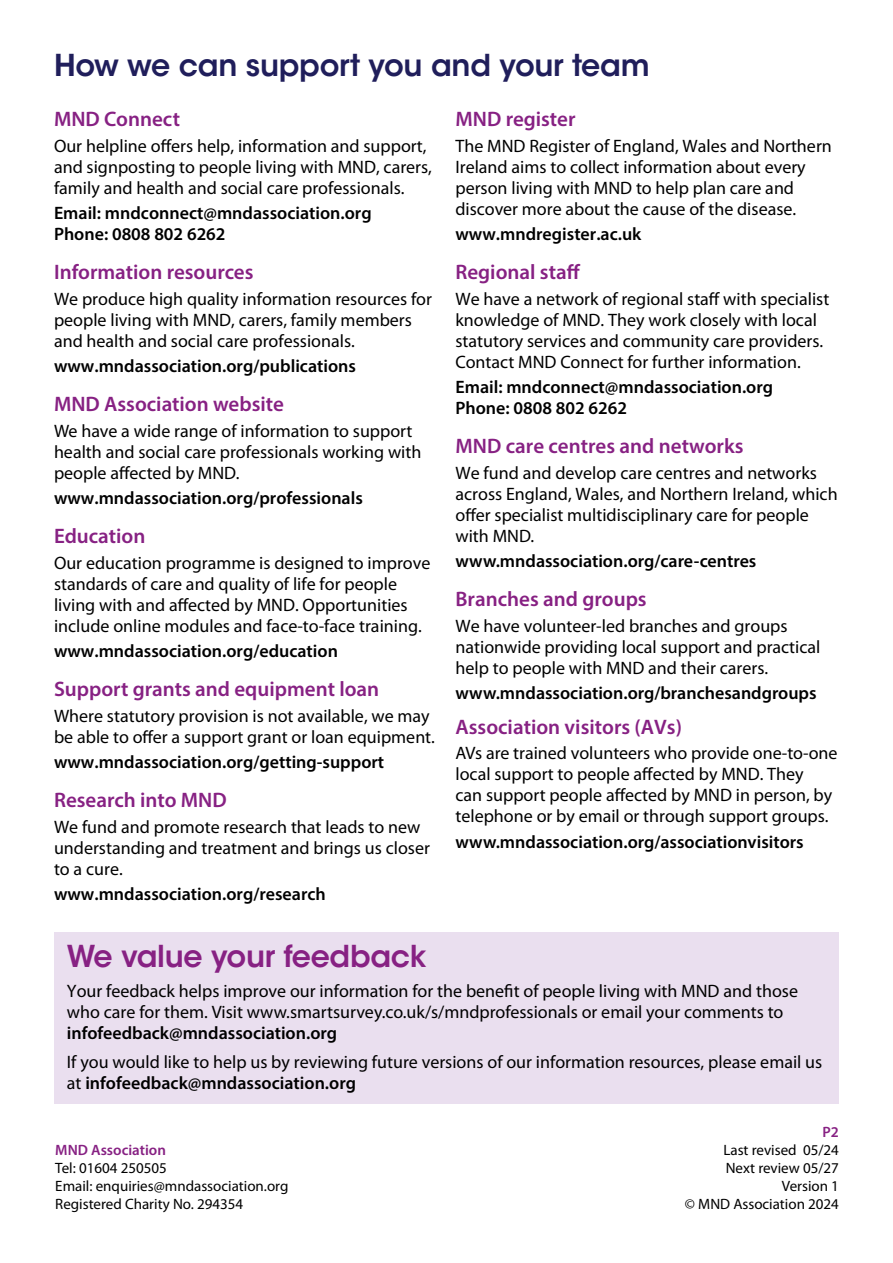
<style>
.page{position:relative;width:893px;height:1263px;background:#fff}
.page>*{position:absolute;margin:0;border:0;box-sizing:border-box;transform-origin:0 0}
.t1{font:600 30px "ITC Avant Garde Std";letter-spacing:-.01em;color:#201e5b}
.t2{font:600 30px "ITC Avant Garde Std";letter-spacing:-.01em;color:#872183}
.t3{font:600 21px "Myriad Pro";color:#872183}
.t4{font:18px/21px "Myriad Pro";color:#000}
.t5{font:600 18px/21px "Myriad Pro";color:#000}
.t6{font:15px/18px "Myriad Pro";color:#000}
.t7{font:600 15px "Myriad Pro";color:#872183}
.s1{font-weight:600}
</style>
<div class="page">
<div style="left:54px;top:932px;width:785px;height:172px;background:#eadfef"></div>
<h1 class="t1" style="left:54px;top:46px;width:597px">How we can support you and your team</h1>
<p class="t3" style="left:54px;top:106px;width:128px">MND Connect</p>
<p class="t4" style="left:54px;top:135px;width:379px">Our helpline offers help, information and support, and signposting to people living with MND, carers, family and health and social care professionals.</p>
<p class="t5" style="left:54px;top:202px;width:319px">Email: mndconnect@mndassociation.org<br>Phone: 0808 802 6262</p>
<p class="t3" style="left:54px;top:259px;width:201px">Information resources</p>
<p class="t4" style="left:54px;top:288px;width:379px">We produce high quality information resources for people living with MND, carers, family members and health and social care professionals.</p>
<p class="t5" style="left:54px;top:355px;width:304px">www.mndassociation.org/publications</p>
<p class="t3" style="left:54px;top:391px;width:231px">MND Association website</p>
<p class="t4" style="left:54px;top:420px;width:369px">We have a wide range of information to support health and social care professionals working with people affected by MND.</p>
<p class="t5" style="left:54px;top:487px;width:310px">www.mndassociation.org/professionals</p>
<p class="t3" style="left:54px;top:523px;width:93px">Education</p>
<p class="t4" style="left:54px;top:552px;width:378px">Our education programme is designed to improve standards of care and quality of life for people living with and affected by MND. Opportunities include online modules and face-to-face training.</p>
<p class="t5" style="left:54px;top:640px;width:286px">www.mndassociation.org/education</p>
<p class="t3" style="left:54px;top:676px;width:327px">Support grants and equipment loan</p>
<p class="t4" style="left:54px;top:705px;width:382px">Where statutory provision is not available, we may be able to offer a support grant or loan equipment.</p>
<p class="t5" style="left:54px;top:751px;width:332px">www.mndassociation.org/getting-support</p>
<p class="t3" style="left:54px;top:787px;width:174px">Research into MND</p>
<p class="t4" style="left:54px;top:816px;width:377px">We fund and promote research that leads to new understanding and treatment and brings us closer to a cure.</p>
<p class="t5" style="left:54px;top:883px;width:273px">www.mndassociation.org/research</p>
<p class="t3" style="left:455px;top:106px;width:122px">MND register</p>
<p class="t4" style="left:455px;top:135px;width:378px">The MND Register of England, Wales and Northern Ireland aims to collect information about every person living with MND to help plan care and discover more about the cause of the disease.</p>
<p class="t5" style="left:455px;top:223px;width:187px">www.mndregister.ac.uk</p>
<p class="t3" style="left:455px;top:259px;width:126px">Regional staff</p>
<p class="t4" style="left:455px;top:288px;width:375px">We have a network of regional staff with specialist knowledge of MND. They work closely with local statutory services and community care providers.<br>Contact MND Connect for further information.</p>
<p class="t5" style="left:455px;top:376px;width:319px">Email: mndconnect@mndassociation.org<br>Phone: 0808 802 6262</p>
<p class="t3" style="left:455px;top:433px;width:290px">MND care centres and networks</p>
<p class="t4" style="left:455px;top:462px;width:384px">We fund and develop care centres and networks across England, Wales, and Northern Ireland, which offer specialist multidisciplinary care for people with MND.</p>
<p class="t5" style="left:455px;top:550px;width:302px">www.mndassociation.org/care-centres</p>
<p class="t3" style="left:455px;top:586px;width:193px">Branches and groups</p>
<p class="t4" style="left:455px;top:615px;width:366px">We have volunteer-led branches and groups nationwide providing local support and practical help to people with MND and their carers.</p>
<p class="t5" style="left:455px;top:682px;width:363px">www.mndassociation.org/branchesandgroups</p>
<p class="t3" style="left:455px;top:714px;width:228px">Association visitors (AVs)</p>
<p class="t4" style="left:455px;top:743px;width:384px">AVs are trained volunteers who provide one-to-one local support to people affected by MND. They<br>can support people affected by MND in person, by telephone or by email or through support groups.</p>
<p class="t5" style="left:455px;top:831px;width:350px">www.mndassociation.org/associationvisitors</p>
<h1 class="t2" style="left:67px;top:937px;width:361px">We value your feedback</h1>
<p class="t4" style="left:67px;top:980px;width:733px">Your feedback helps improve our information for the benefit of people living with MND and those who care for them. Visit www.smartsurvey.co.uk/s/mndprofessionals or email your comments to</p>
<p class="t5" style="left:67px;top:1022px;width:272px">infofeedback@mndassociation.org</p>
<p class="t4" style="left:67px;top:1051px;width:757px">If you would like to help us by reviewing future versions of our information resources, please email us at <span class="s1">infofeedback@mndassociation.org</span></p>
<p class="t7" style="left:55px;top:1140px;width:112px">MND Association</p>
<p class="t6" style="left:55px;top:1159px;width:235px">Tel: 01604 250505<br>Email: enquiries@mndassociation.org<br>Registered Charity No. 294354</p>
<p class="t7" style="left:822px;top:1122px;width:18px">P2</p>
<p class="t6" style="left:685px;top:1141px;width:156px;text-align:right">Last revised 05/24<br>Next review 05/27<br>Version 1<br>© MND Association 2024</p>
</div>
